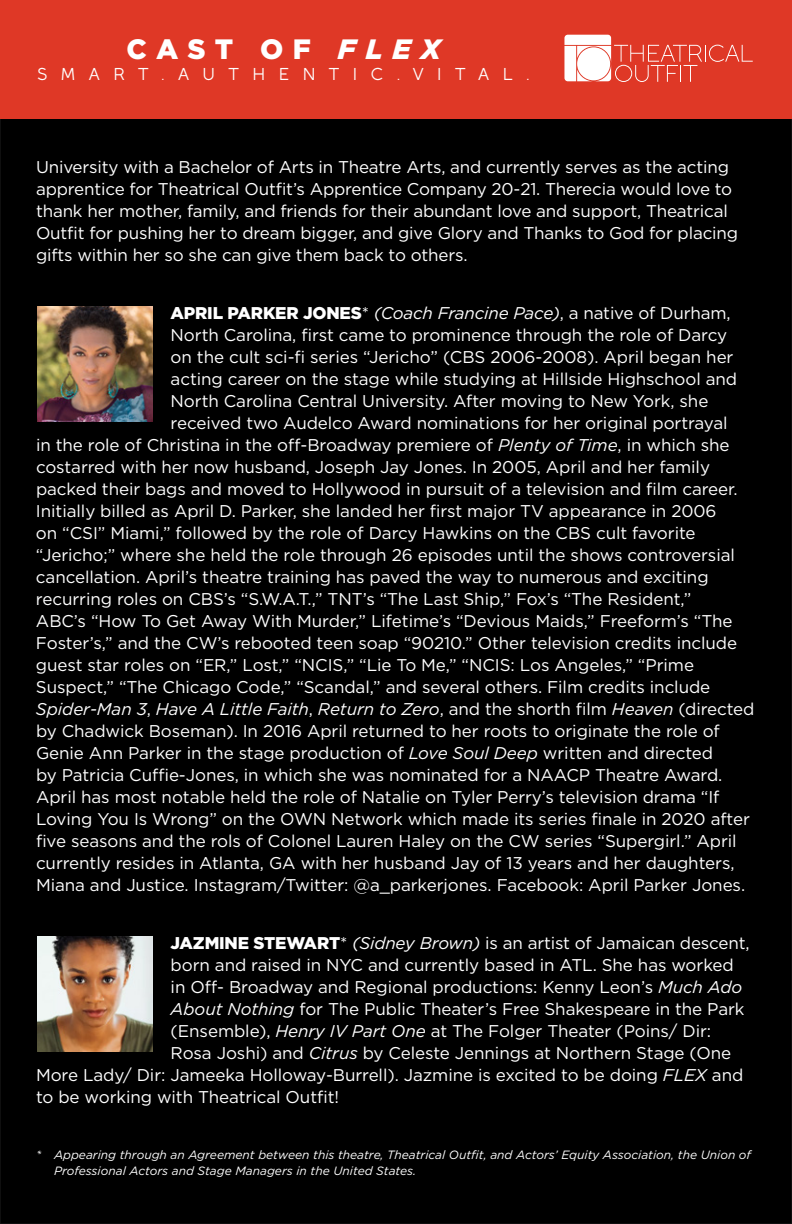
<style>
.page{position:relative;width:792px;height:1224px;background:#fff}
.page>*{position:absolute;margin:0;border:0;box-sizing:border-box;transform-origin:0 0}
.t1{font:900 28px "Gotham";letter-spacing:.33em;color:#fff}
.t2{font:17.2px "Full Sans LC 50";letter-spacing:.785em;color:#fff}
.t3{font:17px/22px "Gotham";letter-spacing:-.005em;color:#fff}
.t4{font:italic 17px "Gotham";letter-spacing:-.005em;color:#fff}
.t5{font:italic 12px/16px "Gotham";color:#fff}
.s1{font-style:italic}
.s2{font-weight:900;font-style:normal}
.s3{font-style:normal}
.s4{font-weight:900}
</style>
<div class="page">
<div style="left:0;top:14px;width:792px;height:1210px;background:#000"></div>
<div style="left:0;top:0;width:792px;height:118px;background:#df3826"></div>
<svg style="left:564px;top:35px;width:189px;height:47px"></svg>
<img style="left:37px;top:306px;width:116px;height:115px">
<img style="left:37px;top:936px;width:116px;height:115px">
<h1 class="t1" style="left:126px;top:30px;width:316px">CAST OF <span class="s1">FLEX</span></h1>
<p class="t2" style="left:37px;top:64px;width:494px">SMART.AUTHENTIC.VITAL.</p>
<p class="t3" style="left:36px;top:155px;width:704px">University with a Bachelor of Arts in Theatre Arts, and currently serves as the acting apprentice for Theatrical Outfit’s Apprentice Company 20-21. Therecia would love to thank her mother, family, and friends for their abundant love and support, Theatrical Outfit for pushing her to dream bigger, and give Glory and Thanks to God for placing gifts within her so she can give them back to others.</p>
<p class="t4" style="left:171px;top:302px;width:561px"><span class="s2">APRIL PARKER JONES</span><span class="s3">*</span> (Coach Francine Pace)<span class="s3">, a native of Durham,</span></p>
<p class="t3" style="left:171px;top:323px;width:558px">North Carolina, first came to prominence through the role of Darcy</p>
<p class="t3" style="left:171px;top:345px;width:564px">on the cult sci-fi series “Jericho” (CBS 2006-2008). April began her</p>
<p class="t3" style="left:171px;top:367px;width:568px">acting career on the stage while studying at Hillside Highschool and</p>
<p class="t3" style="left:171px;top:389px;width:539px">North Carolina Central University. After moving to New York, she</p>
<p class="t3" style="left:171px;top:411px;width:559px">received two Audelco Award nominations for her original portrayal</p>
<p class="t3" style="left:36px;top:433px;width:695px">in the role of Christina in the off-Broadway premiere of <span class="s1">Plenty of Time</span>, in which she</p>
<p class="t3" style="left:36px;top:455px;width:676px">costarred with her now husband, Joseph Jay Jones. In 2005, April and her family</p>
<p class="t3" style="left:36px;top:477px;width:701px">packed their bags and moved to Hollywood in pursuit of a television and film career.</p>
<p class="t3" style="left:36px;top:499px;width:682px">Initially billed as April D. Parker, she landed her first major TV appearance in 2006</p>
<p class="t3" style="left:36px;top:521px;width:661px">on “CSI” Miami,” followed by the role of Darcy Hawkins on the CBS cult favorite</p>
<p class="t3" style="left:36px;top:543px;width:700px">“Jericho;” where she held the role through 26 episodes until the shows controversial</p>
<p class="t3" style="left:36px;top:565px;width:674px">cancellation. April’s theatre training has paved the way to numerous and exciting</p>
<p class="t3" style="left:36px;top:587px;width:657px">recurring roles on CBS’s “S.W.A.T.,” TNT’s “The Last Ship,” Fox’s “The Resident,”</p>
<p class="t3" style="left:36px;top:609px;width:698px">ABC’s “How To Get Away With Murder,” Lifetime’s “Devious Maids,” Freeform’s “The</p>
<p class="t3" style="left:36px;top:631px;width:703px">Foster’s,” and the CW’s rebooted teen soap “90210.” Other television credits include</p>
<p class="t3" style="left:36px;top:653px;width:660px">guest star roles on “ER,” Lost,” “NCIS,” “Lie To Me,” “NCIS: Los Angeles,” “Prime</p>
<p class="t3" style="left:36px;top:675px;width:676px">Suspect,” “The Chicago Code,” “Scandal,” and several others. Film credits include</p>
<p class="t4" style="left:36px;top:698px;width:720px">Spider-Man 3<span class="s3">,</span> Have A Little Faith<span class="s3">,</span> Return to Zero<span class="s3">, and the shorth film</span> Heaven <span class="s3">(directed</span></p>
<p class="t3" style="left:36px;top:719px;width:685px">by Chadwick Boseman). In 2016 April returned to her roots to originate the role of</p>
<p class="t3" style="left:36px;top:741px;width:679px">Genie Ann Parker in the stage production of <span class="s1">Love Soul Deep</span> written and directed</p>
<p class="t3" style="left:36px;top:763px;width:685px">by Patricia Cuffie-Jones, in which she was nominated for a NAACP Theatre Award.</p>
<p class="t3" style="left:36px;top:785px;width:685px">April has most notable held the role of Natalie on Tyler Perry’s television drama “If</p>
<p class="t3" style="left:36px;top:807px;width:716px">Loving You Is Wrong” on the OWN Network which made its series finale in 2020 after</p>
<p class="t3" style="left:36px;top:829px;width:702px">five seasons and the rols of Colonel Lauren Haley on the CW series “Supergirl.” April</p>
<p class="t3" style="left:36px;top:851px;width:700px">currently resides in Atlanta, GA with her husband Jay of 13 years and her daughters,</p>
<p class="t3" style="left:36px;top:873px;width:708px">Miana and Justice. Instagram/Twitter: @a_parkerjones. Facebook: April Parker Jones.</p>
<p class="t3" style="left:171px;top:931px;width:580px"><span class="s4">JAZMINE STEWART</span>* <span class="s1">(Sidney Brown)</span> is an artist of Jamaican descent,</p>
<p class="t3" style="left:171px;top:953px;width:565px">born and raised in NYC and currently based in ATL. She has worked</p>
<p class="t3" style="left:171px;top:975px;width:573px">in Off- Broadway and Regional productions: Kenny Leon’s <span class="s1">Much Ado</span></p>
<p class="t3" style="left:171px;top:997px;width:575px"><span class="s1">About Nothing</span> for The Public Theater’s Free Shakespeare in the Park</p>
<p class="t3" style="left:171px;top:1019px;width:542px">(Ensemble), <span class="s1">Henry IV Part One</span> at The Folger Theater (Poins/ Dir:</p>
<p class="t3" style="left:171px;top:1041px;width:562px">Rosa Joshi) and <span class="s1">Citrus</span> by Celeste Jennings at Northern Stage (One</p>
<p class="t3" style="left:36px;top:1063px;width:709px">More Lady/ Dir: Jameeka Holloway-Burrell). Jazmine is excited to be doing <span class="s1">FLEX</span> and</p>
<p class="t3" style="left:36px;top:1085px;width:305px">to be working with Theatrical Outfit!</p>
<p class="t5" style="left:54px;top:1146px;width:699px;text-indent:-18px">* Appearing through an Agreement between this theatre, Theatrical Outfit, and Actors’ Equity Association, the Union of<br>Professional Actors and Stage Managers in the United States.</p>
</div>
